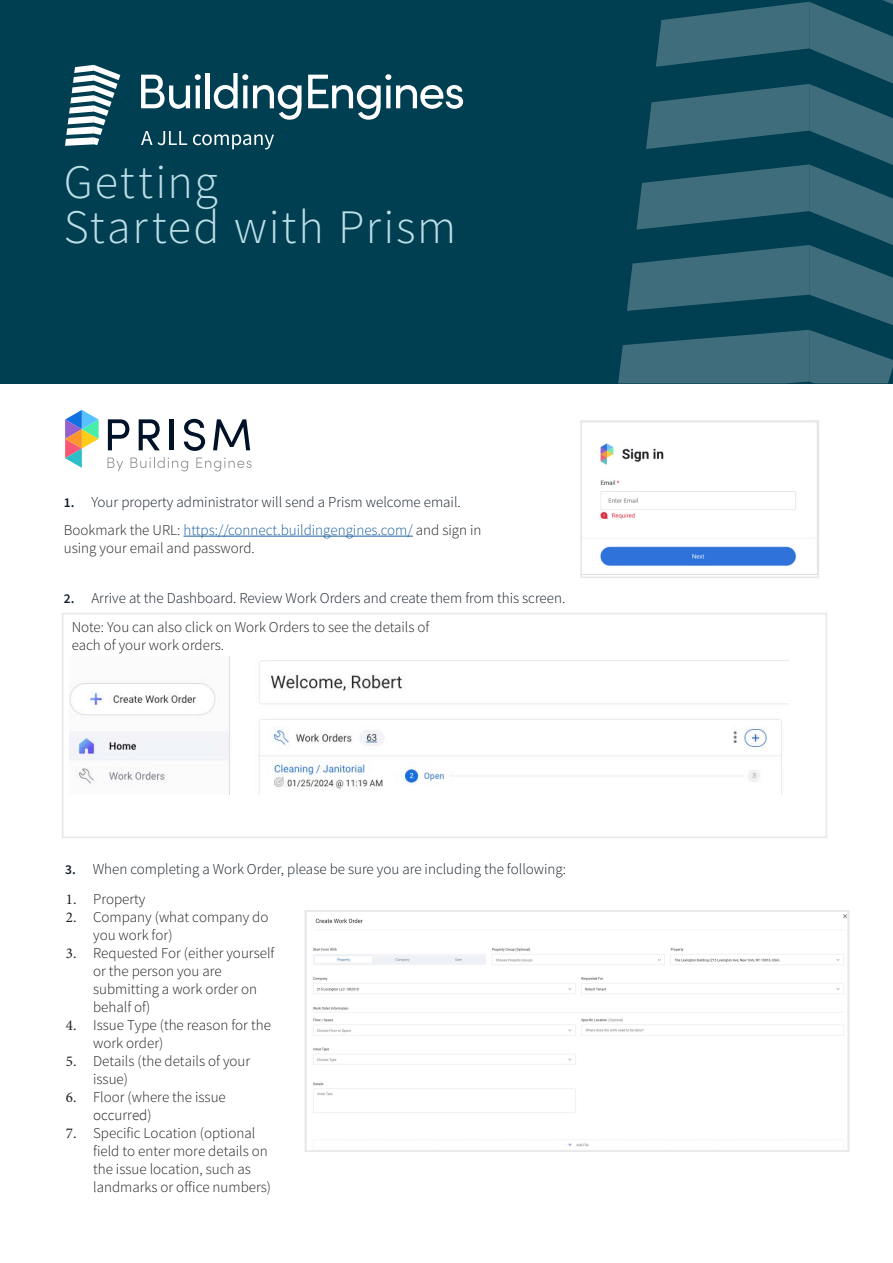
<style>
.page{position:relative;width:893px;height:1263px;background:#fff}
.page>*{position:absolute;margin:0;border:0;box-sizing:border-box;transform-origin:0 0}
.Body_Text_1_Column__Can_be_10_or_12pt{font:300 48px/45px "Source Sans Pro";letter-spacing:.035em;color:#bcdee6}
.Eyebrow{font:300 15px/18px "Source Sans Pro";color:#231f20}
.t1{font:300 15px "Source Sans Pro";color:#131e29}
.s1{font-weight:600;font-size:13.5px}
.s2{color:#175d9e}
.s3{font-family:"Minion Pro";font-weight:400}
</style>
<div class="page">
<div style="left:0;top:0;width:893px;height:383px;background:#003e51"></div>
<svg style="left:141px;top:74px;width:60px;height:35px"></svg>
<div style="left:205px;top:73px;width:5px;height:35px;background:#fff"></div>
<svg style="left:214px;top:73px;width:88px;height:47px"></svg>
<svg style="left:308px;top:74px;width:155px;height:46px"></svg>
<svg style="left:65px;top:65px;width:55px;height:81px"></svg>
<svg style="left:141px;top:131px;width:46px;height:14px"></svg>
<svg style="left:193px;top:134px;width:81px;height:15px"></svg>
<svg style="left:618px;top:0;width:275px;height:383px"></svg>
<img style="left:583px;top:443px;width:233px;height:132px">
<div style="left:580px;top:420px;width:239px;height:158px;border:2px solid #e7e9ea"></div>
<svg style="left:107px;top:457px;width:16px;height:14px"></svg>
<svg style="left:130px;top:457px;width:58px;height:14px"></svg>
<svg style="left:196px;top:457px;width:56px;height:14px"></svg>
<svg style="left:65px;top:410px;width:34px;height:58px"></svg>
<svg style="left:108px;top:419px;width:21px;height:31px"></svg>
<svg style="left:139px;top:419px;width:21px;height:31px"></svg>
<hr style="left:170px;top:419px;width:4px;height:31px;background:#001228">
<svg style="left:184px;top:419px;width:21px;height:32px"></svg>
<svg style="left:213px;top:419px;width:37px;height:31px"></svg>
<hr style="left:184px;top:536px;width:229px;height:1px;background:#175d9e">
<img style="left:69px;top:656px;width:720px;height:138px">
<div style="left:62px;top:613px;width:765px;height:225px;border:2px solid #e7e9ea"></div>
<img style="left:313px;top:914px;width:533px;height:233px">
<div style="left:305px;top:910px;width:544px;height:242px;border:2px solid #e7e9ea"></div>
<p class="Body_Text_1_Column__Can_be_10_or_12pt" style="left:64px;top:159px;width:394px">Getting<br>Started with Prism</p>
<p class="t1" style="left:64px;top:493px;width:399px"><span class="s1">1.</span> Your property administrator will send a Prism welcome email.</p>
<p class="Eyebrow" style="left:64px;top:521px;width:419px">Bookmark the URL: <span class="s2">https://connect.buildingengines.com/</span> and sign in using your email and password.</p>
<p class="t1" style="left:64px;top:588px;width:503px"><span class="s1">2.</span> Arrive at the Dashboard. Review Work Orders and create them from this screen.</p>
<p class="Eyebrow" style="left:72px;top:617px;width:359px">Note: You can also click on Work Orders to see the details of each of your work orders.</p>
<p class="t1" style="left:65px;top:859px;width:503px"><span class="s1">3.</span> When completing a Work Order, please be sure you are including the following:</p>
<p class="Eyebrow" style="left:66px;top:890px;width:81px"><span class="s3">1.</span> Property</p>
<p class="Eyebrow" style="left:93px;top:908px;width:177px;text-indent:-27px"><span class="s3">2.</span> Company (what company do you work for)</p>
<p class="Eyebrow" style="left:93px;top:944px;width:183px;text-indent:-27px"><span class="s3">3.</span> Requested For (either yourself or the person you are submitting a work order on behalf of)</p>
<p class="Eyebrow" style="left:93px;top:1016px;width:179px;text-indent:-27px"><span class="s3">4.</span> Issue Type (the reason for the work order)</p>
<p class="Eyebrow" style="left:93px;top:1052px;width:159px;text-indent:-27px"><span class="s3">5.</span> Details (the details of your issue)</p>
<p class="Eyebrow" style="left:93px;top:1088px;width:134px;text-indent:-27px"><span class="s3">6.</span> Floor (where the issue occurred)</p>
<p class="Eyebrow" style="left:93px;top:1124px;width:179px;text-indent:-27px"><span class="s3">7.</span> Specific Location (optional field to enter more details on the issue location, such as landmarks or office numbers)</p>
</div>
